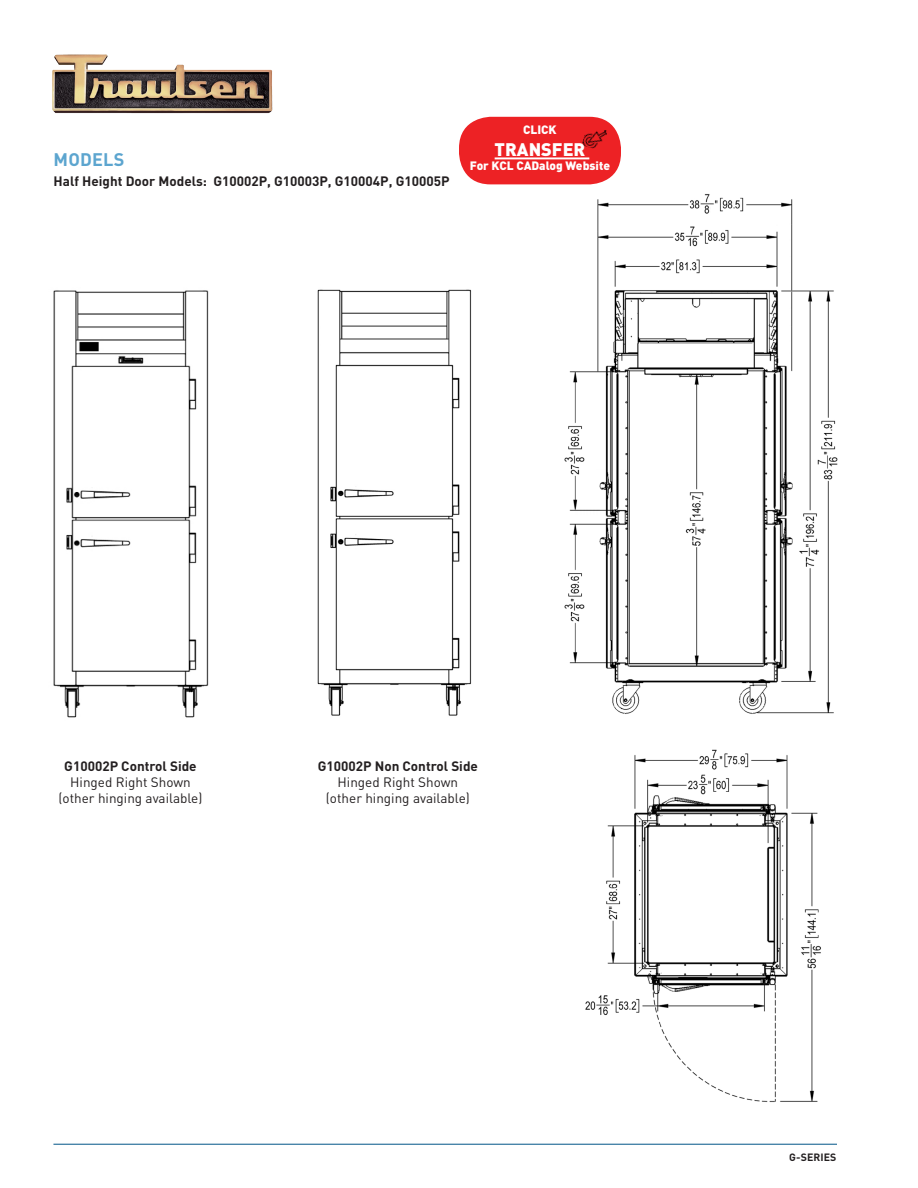
<style>
.page{position:relative;width:918px;height:1188px;background:#fff}
.page>*{position:absolute;margin:0;border:0;box-sizing:border-box;transform-origin:0 0}
.t1{font:900 18px "DIN";color:#fff}
.t2{font:700 18px "DIN";letter-spacing:.01em;color:#5ca5cf}
.t3{font:700 13.5px "DIN";color:#231f20}
.t4{font:13.5px "DIN";color:#231f20}
.t5{font:900 12px "DIN";color:#fff}
.t6{font:700 10.5px "DIN";letter-spacing:.01em;color:#231f20}
</style>
<div class="page">
<hr style="left:53px;top:1144px;width:784px;height:1px;background:#005587">
<img style="left:52px;top:54px;width:221px;height:60px">
<img style="left:564px;top:194px;width:274px;height:520px">
<img style="left:585px;top:749px;width:236px;height:353px">
<img style="left:53px;top:290px;width:156px;height:428px">
<div style="left:459px;top:117px;width:162px;height:67px;background:#ed2225;border-radius:32px"></div>
<hr style="left:495px;top:157px;width:94px;height:2px;background:#fff">
<img style="left:582px;top:130px;width:25px;height:19px">
<img style="left:317px;top:289px;width:155px;height:427px">
<p class="t2" style="left:54px;top:148px;width:72px">MODELS</p>
<p class="t3" style="left:54px;top:172px;width:397px">Half Height Door Models: G10002P, G10003P, G10004P, G10005P</p>
<p class="t5" style="left:523px;top:122px;width:35px">CLICK</p>
<p class="t1" style="left:495px;top:138px;width:92px">TRANSFER</p>
<p class="t5" style="left:470px;top:158px;width:142px">For KCL CADalog Website</p>
<p class="t3" style="left:64px;top:757px;width:134px">G10002P Control Side</p>
<p class="t4" style="left:70px;top:774px;width:122px">Hinged Right Shown</p>
<p class="t4" style="left:59px;top:790px;width:145px">(other hinging available)</p>
<p class="t3" style="left:318px;top:757px;width:162px">G10002P Non Control Side</p>
<p class="t4" style="left:338px;top:774px;width:122px">Hinged Right Shown</p>
<p class="t4" style="left:326px;top:790px;width:145px">(other hinging available)</p>
<p class="t6" style="left:789px;top:1150px;width:49px">G-SERIES</p>
</div>
